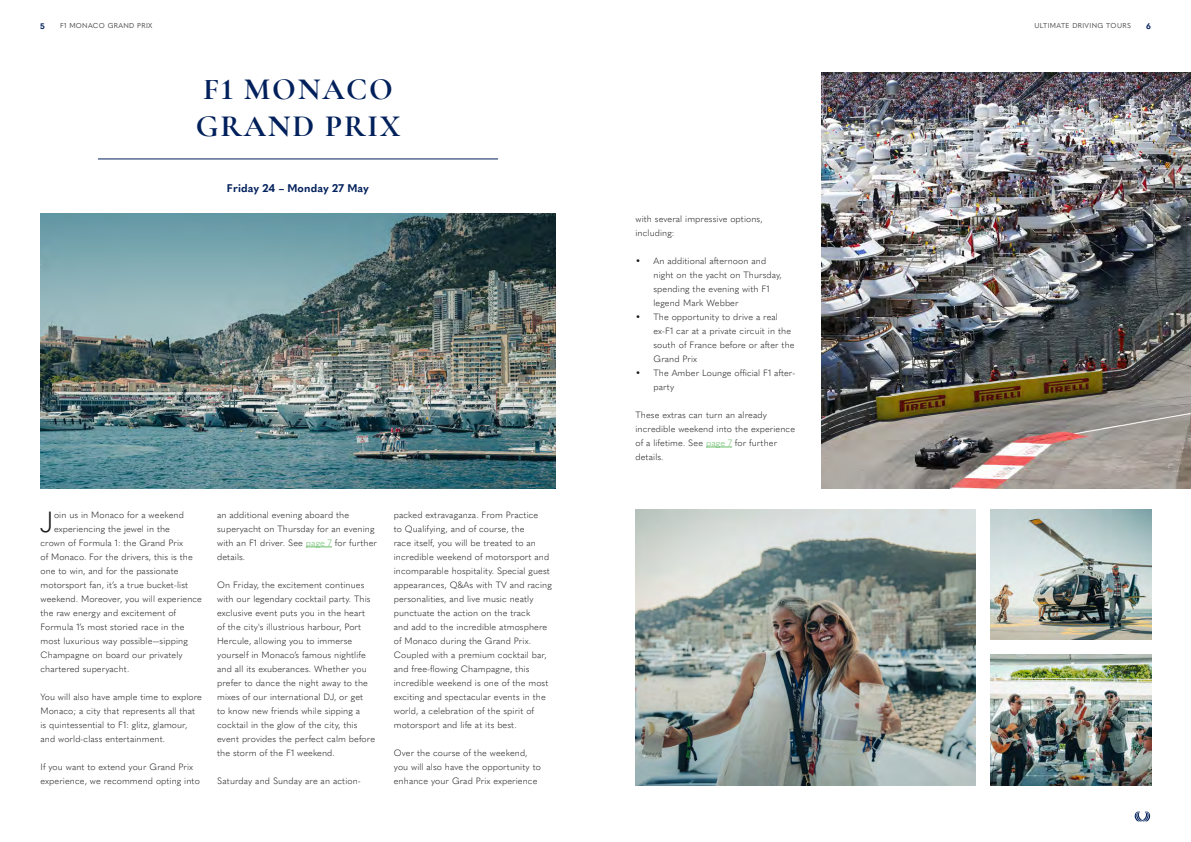
<style>
.page{position:relative;width:1191px;height:842px;background:#fff}
.page>*{position:absolute;margin:0;border:0;box-sizing:border-box;transform-origin:0 0}
.t1{font:700 31px/37.2px "Cormorant Garamond";letter-spacing:.06em;color:#00205b}
.t2{font:300 28.8px "Quasimoda";color:#1a1a1a}
.t3{font:700 11px "Quasimoda";letter-spacing:.01em;color:#00205b}
.t4{font:300 9px/14px "Quasimoda";letter-spacing:.01em;color:#1a1a1a}
.t5{font:700 8px "Quasimoda";color:#00205b}
.t6{font:7px "Quasimoda";letter-spacing:.05em;color:#4d4d4d}
.s1{color:#66bd67}
</style>
<div class="page">
<svg style="left:1134px;top:811px;width:16px;height:10px"></svg>
<img style="left:40px;top:213px;width:515px;height:275px">
<svg style="left:306px;top:547px;width:26px;height:1px"></svg>
<svg style="left:706px;top:447px;width:26px;height:1px"></svg>
<hr style="left:98px;top:159px;width:400px;height:1px;background:#00205b">
<img style="left:821px;top:72px;width:370px;height:416px">
<img style="left:990px;top:509px;width:161px;height:131px">
<img style="left:990px;top:655px;width:161px;height:130px">
<img style="left:635px;top:509px;width:340px;height:276px">
<p class="t5" style="left:40px;top:20px;width:6px">5</p>
<p class="t6" style="left:60px;top:21px;width:94px">F1 MONACO GRAND PRIX</p>
<p class="t6" style="left:1034px;top:21px;width:98px">ULTIMATE DRIVING TOURS</p>
<p class="t5" style="left:1146px;top:20px;width:6px">6</p>
<h1 class="t1" style="left:196px;top:70px;width:206px">F1 MONACO<br>GRAND PRIX</h1>
<p class="t3" style="left:227px;top:180px;width:144px">Friday 24 – Monday 27 May</p>
<h2 class="t2" style="left:40px;top:500px;width:15px">J</h2>
<p class="t4" style="left:54px;top:507px;width:131px">oin us in Monaco for a weekend</p>
<p class="t4" style="left:54px;top:521px;width:117px">experiencing the jewel in the</p>
<p class="t4" style="left:41px;top:535px;width:144px">crown of Formula 1: the Grand Prix</p>
<p class="t4" style="left:41px;top:549px;width:154px">of Monaco. For the drivers, this is the</p>
<p class="t4" style="left:41px;top:563px;width:139px">one to win, and for the passionate</p>
<p class="t4" style="left:41px;top:577px;width:149px">motorsport fan, it’s a true bucket-list</p>
<p class="t4" style="left:41px;top:591px;width:163px">weekend. Moreover, you will experience</p>
<p class="t4" style="left:41px;top:605px;width:137px">the raw energy and excitement of</p>
<p class="t4" style="left:41px;top:619px;width:145px">Formula 1’s most storied race in the</p>
<p class="t4" style="left:41px;top:633px;width:149px">most luxurious way possible—sipping</p>
<p class="t4" style="left:41px;top:647px;width:144px">Champagne on board our privately</p>
<p class="t4" style="left:41px;top:661px;width:90px">chartered superyacht.</p>
<p class="t4" style="left:41px;top:689px;width:163px">You will also have ample time to explore Monaco; a city that represents all that is quintessential to F1: glitz, glamour, and world-class entertainment.</p>
<p class="t4" style="left:41px;top:759px;width:161px">If you want to extend your Grand Prix experience, we recommend opting into</p>
<p class="t4" style="left:217px;top:507px;width:161px">an additional evening aboard the superyacht on Thursday for an evening with an F1 driver. See <span class="s1">page 7</span> for further details.</p>
<p class="t4" style="left:217px;top:577px;width:159px">On Friday, the excitement continues with our legendary cocktail party. This exclusive event puts you in the heart of the city's illustrious harbour, Port Hercule, allowing you to immerse yourself in Monaco’s famous nightlife and all its exuberances. Whether you prefer to dance the night away to the mixes of our international DJ, or get<br>to know new friends while sipping a cocktail in the glow of the city, this event provides the perfect calm before the storm of the F1 weekend.</p>
<p class="t4" style="left:217px;top:773px;width:145px">Saturday and Sunday are an action-</p>
<p class="t4" style="left:394px;top:507px;width:159px">packed extravaganza. From Practice<br>to Qualifying, and of course, the<br>race itself, you will be treated to an incredible weekend of motorsport and incomparable hospitality. Special guest appearances, Q&amp;As with TV and racing personalities, and live music neatly punctuate the action on the track<br>and add to the incredible atmosphere of Monaco during the Grand Prix.<br>Coupled with a premium cocktail bar, and free-flowing Champagne, this incredible weekend is one of the most exciting and spectacular events in the world, a celebration of the spirit of motorsport and life at its best.</p>
<p class="t4" style="left:394px;top:745px;width:148px">Over the course of the weekend, you will also have the opportunity to enhance your Grad Prix experience</p>
<p class="t4" style="left:635px;top:211px;width:129px">with several impressive options, including:</p>
<p class="t4" style="left:653px;top:253px;width:130px;text-indent:-18px">• An additional afternoon and night on the yacht on Thursday, spending the evening with F1 legend Mark Webber</p>
<p class="t4" style="left:653px;top:309px;width:143px;text-indent:-18px">• The opportunity to drive a real ex-F1 car at a private circuit in the south of France before or after the<br>Grand Prix</p>
<p class="t4" style="left:653px;top:365px;width:143px;text-indent:-18px">• The Amber Lounge official F1 after&shy;party</p>
<p class="t4" style="left:635px;top:407px;width:161px">These extras can turn an already incredible weekend into the experience of a lifetime. See <span class="s1">page 7</span> for further details.</p>
</div>
